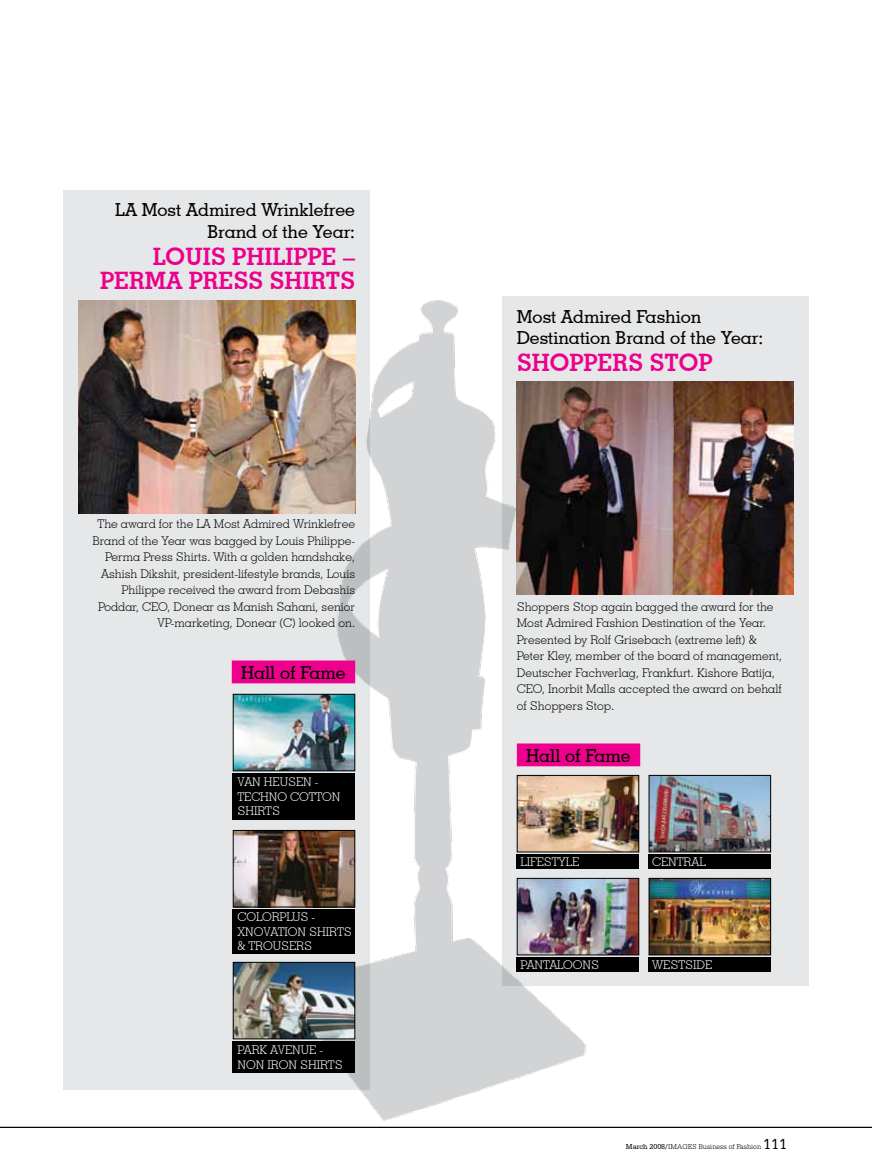
<style>
.page{position:relative;width:872px;height:1170px;background:#fff}
.page>*{position:absolute;margin:0;border:0;box-sizing:border-box;transform-origin:0 0}
.t1{font:700 24px/24px "Geometric Slab 703 BT";color:#ec008c}
.t2{font:500 18px/21px "Geometric Slab 703 BT";color:#000}
.t3{font:300 12px/16.5px "Geometric Slab 703 BT";color:#000}
.t4{font:300 12px/14.4px "Geometric Slab 703 BT";color:#fff}
.t5{font:300 7.5px "Serifa BT";color:#000}
.s1{font-weight:400}
.s2{font-weight:400;font-size:15px}
</style>
<div class="page">
<hr style="left:0;top:1126px;width:872px;height:1px;background:#000">
<img style="left:289px;top:300px;width:301px;height:821px">
<div style="left:502px;top:296px;width:306px;height:689px;background:#e6e7e8"></div>
<div style="left:517px;top:743px;width:123px;height:23px;background:#ec008c"></div>
<img style="left:517px;top:381px;width:276px;height:213px">
<div style="left:64px;top:190px;width:306px;height:899px;background:#e6e7e8"></div>
<img style="left:235px;top:963px;width:118px;height:74px">
<div style="left:233px;top:961px;width:122px;height:78px;border:1px solid #000"></div>
<div style="left:233px;top:1040px;width:122px;height:32px;background:#000"></div>
<img style="left:235px;top:695px;width:118px;height:74px">
<div style="left:233px;top:693px;width:122px;height:78px;border:1px solid #000"></div>
<div style="left:233px;top:772px;width:122px;height:47px;background:#000"></div>
<img style="left:235px;top:832px;width:118px;height:73px">
<div style="left:233px;top:830px;width:122px;height:77px;border:1px solid #000"></div>
<div style="left:233px;top:909px;width:122px;height:44px;background:#000"></div>
<div style="left:232px;top:660px;width:123px;height:23px;background:#ec008c"></div>
<img style="left:79px;top:300px;width:276px;height:213px">
<img style="left:650px;top:777px;width:119px;height:73px">
<div style="left:648px;top:775px;width:123px;height:77px;border:1px solid #000"></div>
<img style="left:650px;top:879px;width:119px;height:74px">
<div style="left:648px;top:877px;width:123px;height:78px;border:1px solid #000"></div>
<img style="left:519px;top:777px;width:118px;height:73px">
<div style="left:517px;top:775px;width:122px;height:77px;border:1px solid #000"></div>
<img style="left:519px;top:879px;width:118px;height:74px">
<div style="left:517px;top:877px;width:122px;height:78px;border:1px solid #000"></div>
<div style="left:517px;top:854px;width:122px;height:14px;background:#000"></div>
<div style="left:648px;top:854px;width:123px;height:14px;background:#000"></div>
<div style="left:517px;top:957px;width:122px;height:14px;background:#000"></div>
<div style="left:648px;top:957px;width:123px;height:14px;background:#000"></div>
<h2 class="t2" style="left:115px;top:199px;width:241px;text-align:right">LA Most Admired Wrinklefree<br>Brand of the Year:</h2>
<h1 class="t1" style="left:153px;top:244px;width:107px">LOUIS PHILIPP</h1>
<h1 class="t1" style="left:100px;top:244px;width:256px;text-indent:221px">E –<br>PERMA PRESS SHIRTS</h1>
<p class="t3" style="left:92px;top:515px;width:264px;text-align:right">The award for the LA Most Admired Wrinklefree Brand of the Year was bagged by Louis Philippe-Perma Press Shirts. With a golden handshake, Ashish Dikshit, president-lifestyle brands, Louis Philippe received the award from Debashis Poddar, CEO, Donear as Manish Sahani, senior VP-marketing, Donear (C) looked on.</p>
<h2 class="t2" style="left:241px;top:661px;width:106px">Hall of Fame</h2>
<p class="t4" style="left:237px;top:774px;width:105px">VAN HEUSEN -<br>TECHNO COTTON<br>SHIRTS</p>
<p class="t4" style="left:237px;top:909px;width:116px">COLORPLUS -<br>XNOVATION SHIRTS &amp; TROUSERS</p>
<p class="t4" style="left:237px;top:1042px;width:107px">PARK AVENUE -<br>NON IRON SHIRTS</p>
<h2 class="t2" style="left:517px;top:306px;width:248px">Most Admired Fashion<br>Destination Brand of the Year:</h2>
<h1 class="t1" style="left:517px;top:350px;width:197px">SHOPPERS STOP</h1>
<p class="t3" style="left:517px;top:598px;width:267px">Shoppers Stop again bagged the award for the Most Admired Fashion Destination of the Year.<br>Presented by Rolf Grisebach (extreme left) &amp; Peter Kley, member of the board of management, Deutscher Fachverlag, Frankfurt. Kishore Batija, CEO, Inorbit Malls accepted the award on behalf of Shoppers Stop.</p>
<h2 class="t2" style="left:526px;top:744px;width:106px">Hall of Fame</h2>
<p class="t4" style="left:520px;top:854px;width:60px">LIFESTYLE</p>
<p class="t4" style="left:652px;top:854px;width:55px">CENTRAL</p>
<p class="t4" style="left:520px;top:957px;width:80px">PANTALOONS</p>
<p class="t4" style="left:652px;top:957px;width:61px">WESTSIDE</p>
<p class="t5" style="left:626px;top:1141px;width:162px"><span class="s1">March 2008/</span>IMAGES Business of Fashion <span class="s2">111</span></p>
</div>
